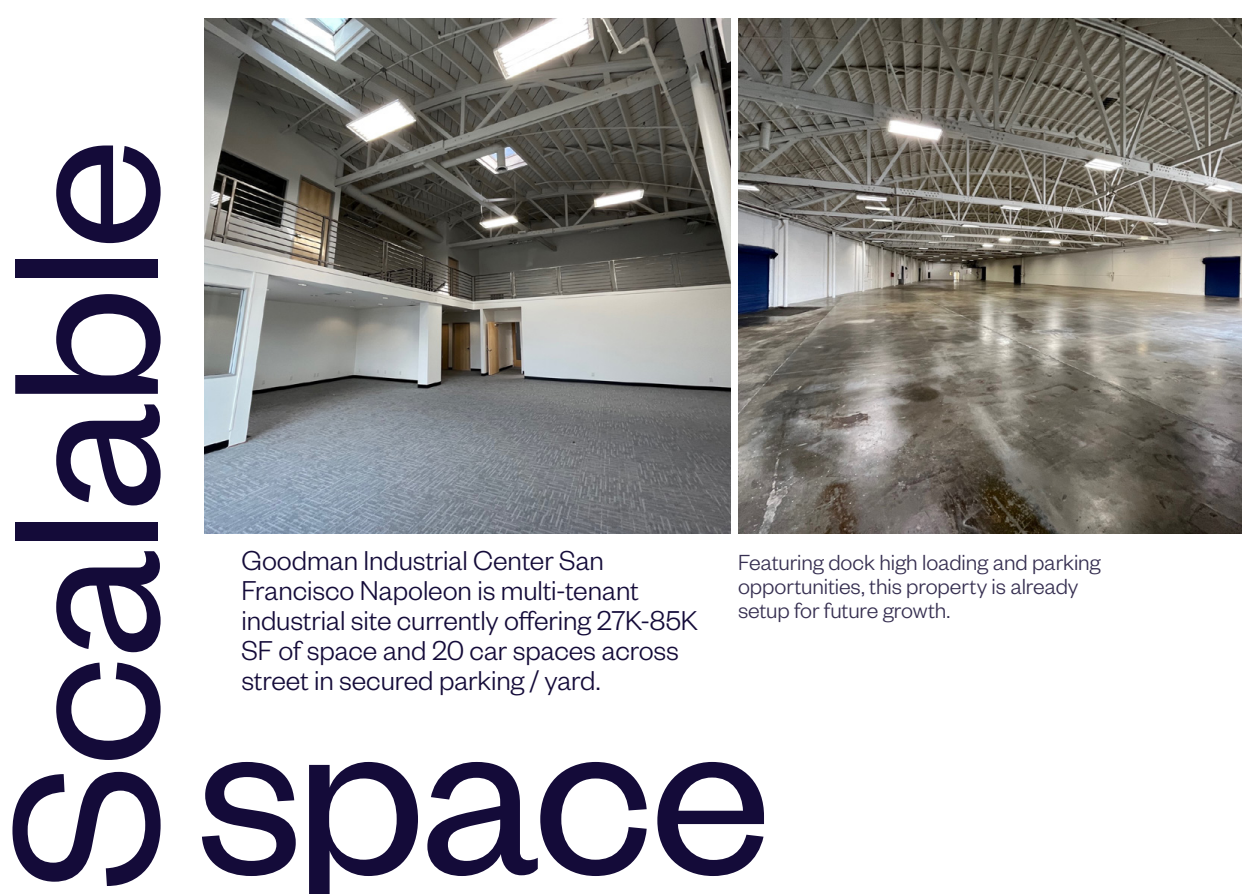
<style>
.page{position:relative;width:1260px;height:894px;background:#fff}
.page>*{position:absolute;margin:0;border:0;box-sizing:border-box;transform-origin:0 0}
.t1{font:247.5px "Founders Grotesk";letter-spacing:-.025em;color:#140b39}
.t2{font:226.5px "Founders Grotesk";letter-spacing:-.015em;color:#140b39}
.t3{font:300 30px/30px "Founders Grotesk";letter-spacing:-.005em;color:#140b39}
.t4{font:300 24px/24px "Founders Grotesk";letter-spacing:-.005em;color:#362f51}
</style>
<div class="page">
<img style="left:204px;top:18px;width:526px;height:516px">
<img style="left:738px;top:18px;width:504px;height:516px">
<h2 class="t2" style="left:-53px;top:891px;width:754px;rotate:-90deg">Scalable</h2>
<p class="t3" style="left:242px;top:544px;width:458px">Goodman Industrial Center San Francisco Napoleon is multi-tenant industrial site currently offering 27K-85K SF of space and 20 car spaces across street in secured parking / yard.</p>
<p class="t4" style="left:738px;top:549px;width:364px">Featuring dock high loading and parking opportunities, this property is already setup for future growth.</p>
<h1 class="t1" style="left:196px;top:643px;width:577px">space</h1>
</div>
